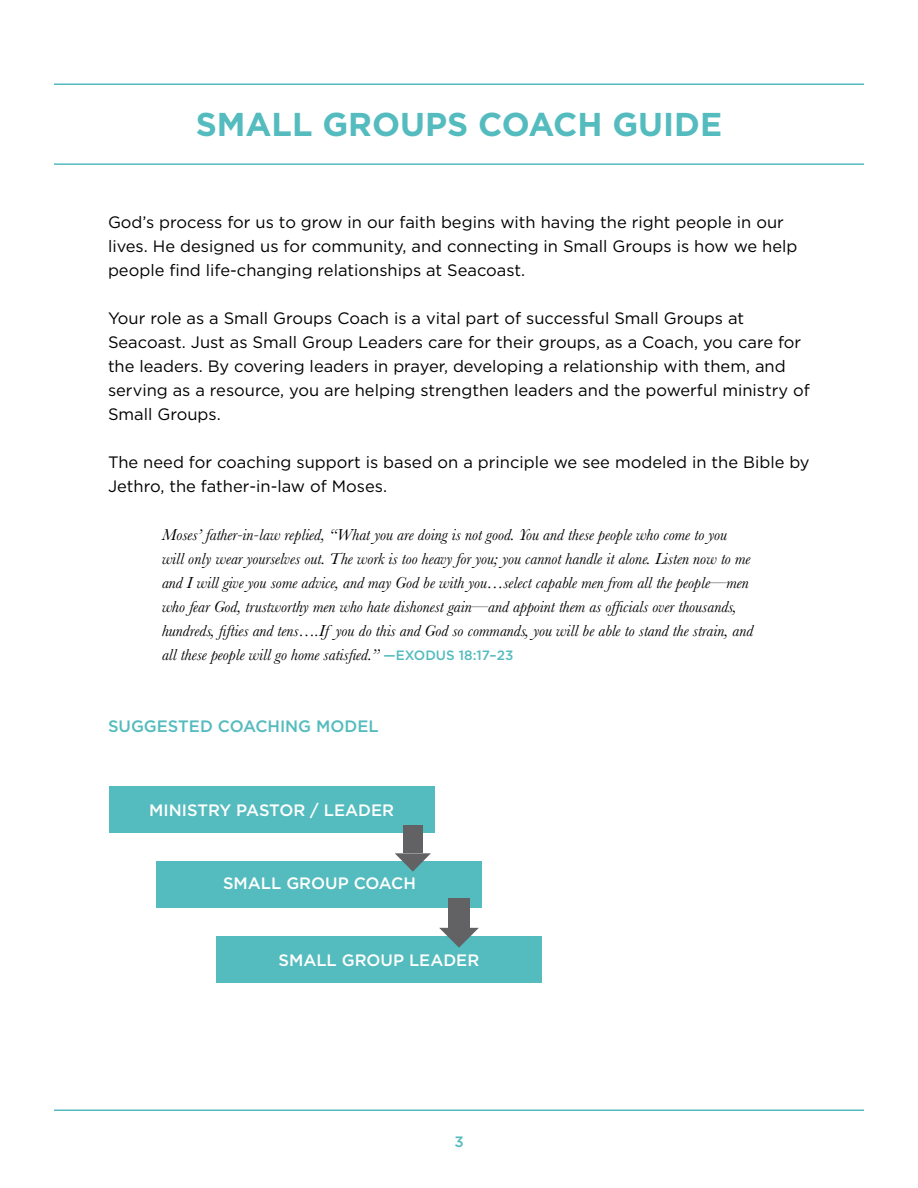
<style>
.page{position:relative;width:918px;height:1188px;background:#fff}
.page>*{position:absolute;margin:0;border:0;box-sizing:border-box;transform-origin:0 0}
.t1{font:700 33px "Gotham";color:#54bbbe}
.t2{font:16.5px/24px "Gotham";color:#000}
.t3{font:italic 16.5px/24px "Baskerville";color:#000}
.t4{font:500 16.5px "Gotham";color:#fff}
.t5{font:500 16.5px "Gotham";color:#54bbbe}
.t6{font:500 15px "Gotham";color:#54bbbe}
.s1{font-family:"Gotham";font-weight:500;font-style:normal;font-size:13.5px;color:#54bbbe}
</style>
<div class="page">
<hr style="left:54px;top:1109px;width:810px;height:2px;background:#54bbbe">
<hr style="left:54px;top:83px;width:810px;height:2px;background:#54bbbe">
<hr style="left:54px;top:163px;width:810px;height:2px;background:#54bbbe">
<div style="left:109px;top:787px;width:325px;height:46px;background:#54bbbe"></div>
<div style="left:157px;top:862px;width:325px;height:46px;background:#54bbbe"></div>
<div style="left:216px;top:937px;width:326px;height:46px;background:#54bbbe"></div>
<div style="left:403px;top:826px;width:20px;height:27px;background:#626264"></div>
<svg style="left:395px;top:853px;width:36px;height:19px"></svg>
<div style="left:448px;top:898px;width:22px;height:30px;background:#626264"></div>
<svg style="left:439px;top:928px;width:40px;height:20px"></svg>
<h1 class="t1" style="left:196px;top:105px;width:528px">SMALL GROUPS COACH GUIDE</h1>
<p class="t2" style="left:108px;top:210px;width:691px">God’s process for us to grow in our faith begins with having the right people in our lives. He designed us for community, and connecting in Small Groups is how we help people find life-changing relationships at Seacoast.</p>
<p class="t2" style="left:108px;top:306px;width:703px">Your role as a Small Groups Coach is a vital part of successful Small Groups at Seacoast. Just as Small Group Leaders care for their groups, as a Coach, you care for the leaders. By covering leaders in prayer, developing a relationship with them, and serving as a resource, you are helping strengthen leaders and the powerful ministry of Small Groups.</p>
<p class="t2" style="left:108px;top:450px;width:703px">The need for coaching support is based on a principle we see modeled in the Bible by<br>Jethro, the father-in-law of Moses.</p>
<p class="t3" style="left:162px;top:523px;width:593px">Moses’ father-in-law replied, “What you are doing is not good. You and these people who come to you will only wear yourselves out. The work is too heavy for you; you cannot handle it alone. Listen now to me and I will give you some advice, and may God be with you…select capable men from all the people—men who fear God, trustworthy men who hate dishonest gain—and appoint them as officials over thousands, hundreds, fifties and tens….If you do this and God so commands, you will be able to stand the strain, and all these people will go home satisfied.” <span class="s1">—EXODUS 18:17–23</span></p>
<p class="t5" style="left:108px;top:716px;width:272px">SUGGESTED COACHING MODEL</p>
<p class="t4" style="left:149px;top:799px;width:246px">MINISTRY PASTOR / LEADER</p>
<p class="t4" style="left:223px;top:873px;width:194px">SMALL GROUP COACH</p>
<p class="t4" style="left:278px;top:949px;width:202px">SMALL GROUP LEADER</p>
<p class="t6" style="left:454px;top:1132px;width:11px">3</p>
</div>
